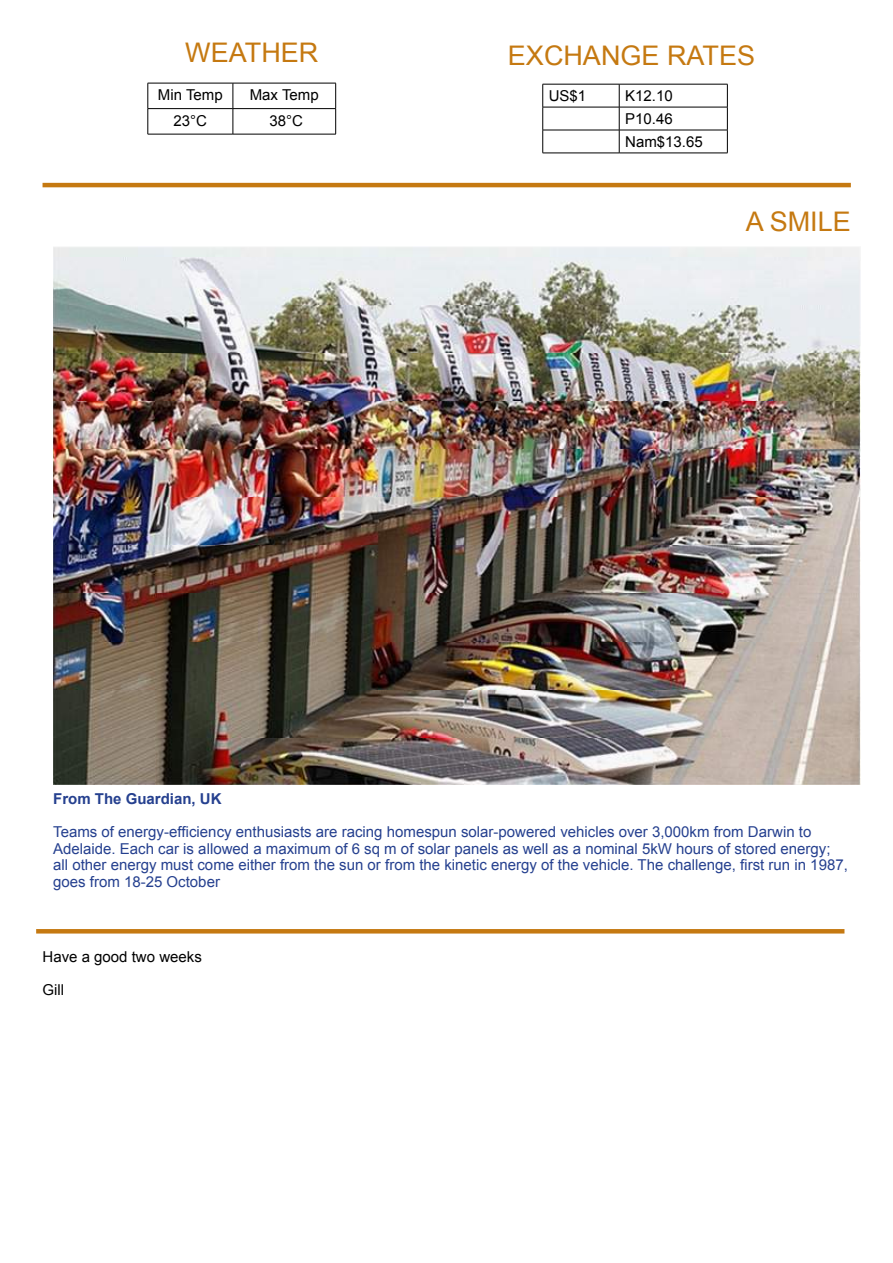
<style>
.page{position:relative;width:893px;height:1263px;background:#fff}
.page>*{position:absolute;margin:0;border:0;box-sizing:border-box;transform-origin:0 0}
.t1{font:27px "Arial";color:#c57911}
.t2{font:15px/16.5px "Arial";color:#25408f}
.t3{font:15px/23px "Arial";color:#000}
.t4{font:700 15px "Arial";color:#25408f}
</style>
<div class="page">
<div style="left:36px;top:929px;width:808px;height:5px;background:#c57911"></div>
<hr style="left:43px;top:183px;width:807px;height:4px;background:#c57911">
<img style="left:53px;top:247px;width:807px;height:537px">
<hr style="left:542px;top:84px;width:77px;height:1px;background:#000">
<hr style="left:619px;top:84px;width:108px;height:1px;background:#000">
<hr style="left:542px;top:107px;width:77px;height:1px;background:#000">
<hr style="left:619px;top:107px;width:108px;height:1px;background:#000">
<hr style="left:542px;top:130px;width:77px;height:1px;background:#000">
<svg style="left:542px;top:84px;width:1px;height:69px"></svg>
<hr style="left:619px;top:130px;width:108px;height:1px;background:#000">
<svg style="left:619px;top:84px;width:1px;height:69px"></svg>
<svg style="left:727px;top:84px;width:1px;height:69px"></svg>
<hr style="left:542px;top:153px;width:77px;height:1px;background:#000">
<hr style="left:619px;top:153px;width:108px;height:1px;background:#000">
<hr style="left:148px;top:83px;width:85px;height:1px;background:#000">
<hr style="left:233px;top:83px;width:103px;height:1px;background:#000">
<hr style="left:148px;top:108px;width:85px;height:1px;background:#000">
<svg style="left:147px;top:83px;width:1px;height:51px"></svg>
<hr style="left:233px;top:108px;width:103px;height:1px;background:#000">
<svg style="left:233px;top:83px;width:1px;height:51px"></svg>
<svg style="left:335px;top:83px;width:1px;height:51px"></svg>
<hr style="left:148px;top:134px;width:85px;height:1px;background:#000">
<hr style="left:233px;top:134px;width:103px;height:1px;background:#000">
<h1 class="t1" style="left:185px;top:41px;width:134px">WEATHER</h1>
<p class="t3" style="left:158px;top:84px;width:66px">Min Temp</p>
<p class="t3" style="left:250px;top:84px;width:70px">Max Temp</p>
<p class="t3" style="left:173px;top:110px;width:35px">23°C</p>
<p class="t3" style="left:269px;top:110px;width:35px">38°C</p>
<h1 class="t1" style="left:508px;top:44px;width:249px">EXCHANGE RATES</h1>
<p class="t3" style="left:548px;top:85px;width:39px">US$1</p>
<p class="t3" style="left:625px;top:85px;width:79px">K12.10<br>P10.46<br>Nam$13.65</p>
<h1 class="t1" style="left:745px;top:210px;width:107px">A SMILE</h1>
<p class="t4" style="left:53px;top:793px;width:170px">From The Guardian, UK</p>
<p class="t2" style="left:53px;top:825px;width:796px">Teams of energy-efficiency enthusiasts are racing homespun solar-powered vehicles over 3,000km from Darwin to Adelaide. Each car is allowed a maximum of 6 sq m of solar panels as well as a nominal 5kW hours of stored energy; all other energy must come either from the sun or from the kinetic energy of the vehicle. The challenge, first run in 1987, goes from 18-25 October</p>
<p class="t3" style="left:43px;top:947px;width:161px">Have a good two weeks</p>
<p class="t3" style="left:43px;top:980px;width:23px">Gill</p>
</div>
